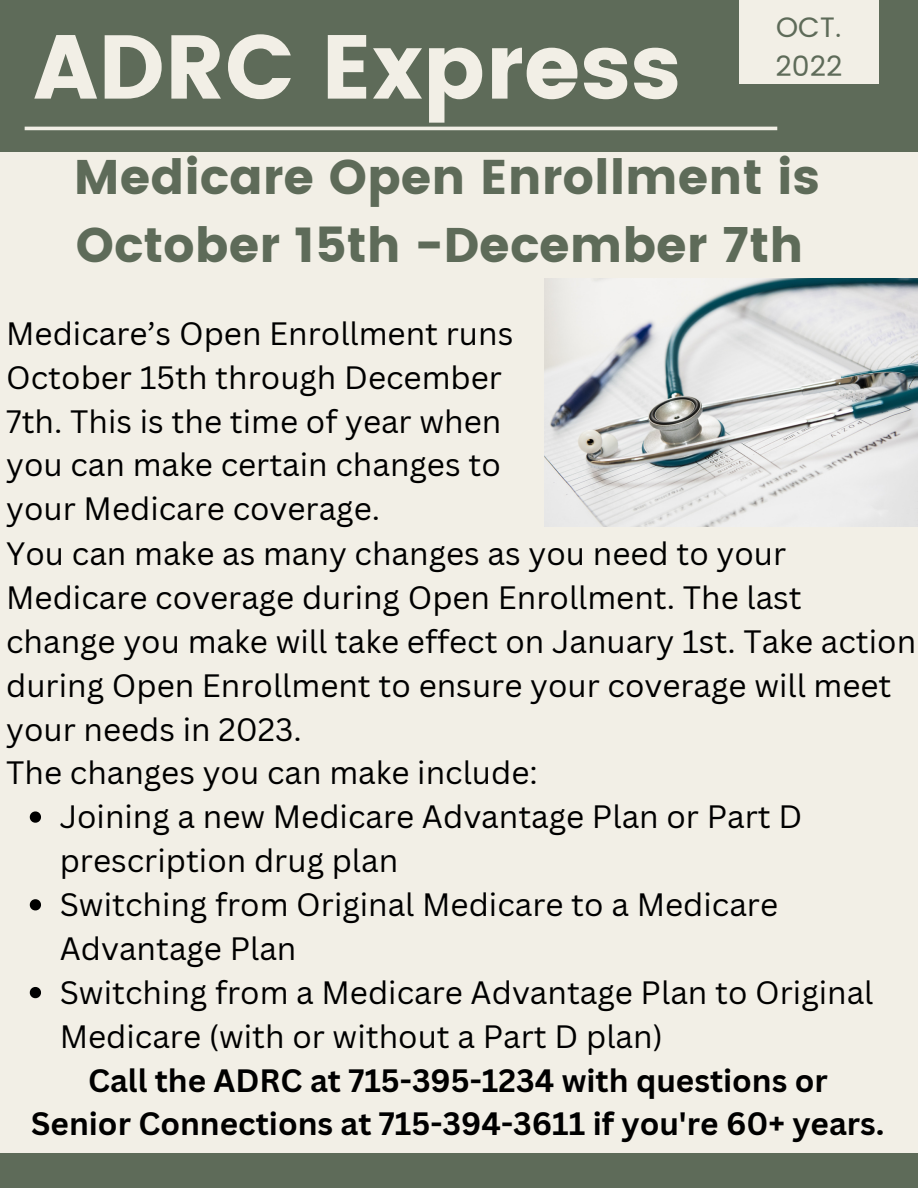
<style>
.page{position:relative;width:918px;height:1188px;background:#5e6b59}
.page>*{position:absolute;margin:0;border:0;box-sizing:border-box;transform-origin:0 0}
.t1{font:90.3px "Poppins";color:#f2efe6}
.t2{font:48.6px/67.5px "Poppins";color:#5e6b59}
.t3{font:31.5px/43.8px "Canva Sans";color:#000}
.t4{font:700 31.5px/43.8px "Canva Sans";color:#000;text-align:center}
.t5{font:28.2px/39.3px "Poppins";color:#5e6b59}
</style>
<div class="page">
<div style="left:0;top:152px;width:918px;height:1000px;background:#f2efe6"></div>
<hr style="left:25px;top:127px;width:752px;height:3px;background:#f2efe6">
<div style="left:739px;top:0;width:139px;height:84px;background:#f2efe6"></div>
<img style="left:544px;top:278px;width:374px;height:249px">
<svg style="left:30px;top:811px;width:11px;height:12px"></svg>
<svg style="left:30px;top:899px;width:11px;height:11px"></svg>
<svg style="left:30px;top:987px;width:11px;height:11px"></svg>
<h1 class="t1" style="left:34px;top:15px;width:649px">ADRC Express</h1>
<p class="t5" style="left:776px;top:7px;width:68px">OCT.<br>2022</p>
<h2 class="t2" style="left:74px;top:144px;width:747px">Medicare Open Enrollment is<br>October 15th -December 7th</h2>
<p class="t3" style="left:6px;top:311px;width:509px">Medicare’s Open Enrollment runs<br>October 15th through December<br>7th. This is the time of year when you can make certain changes to your Medicare coverage.</p>
<p class="t3" style="left:6px;top:531px;width:912px">You can make as many changes as you need to your Medicare coverage during Open Enrollment. The last change you make will take effect on January 1st. Take action during Open Enrollment to ensure your coverage will meet your needs in 2023.<br>The changes you can make include:</p>
<p class="t3" style="left:60px;top:794px;width:815px">Joining a new Medicare Advantage Plan or Part D prescription drug plan<br>Switching from Original Medicare to a Medicare Advantage Plan<br>Switching from a Medicare Advantage Plan to Original Medicare (with or without a Part D plan)</p>
<p class="t4" style="left:31px;top:1057px;width:855px">Call the ADRC at 715-395-1234 with questions or<br>Senior Connections at 715-394-3611 if you're 60+ years.</p>
</div>
